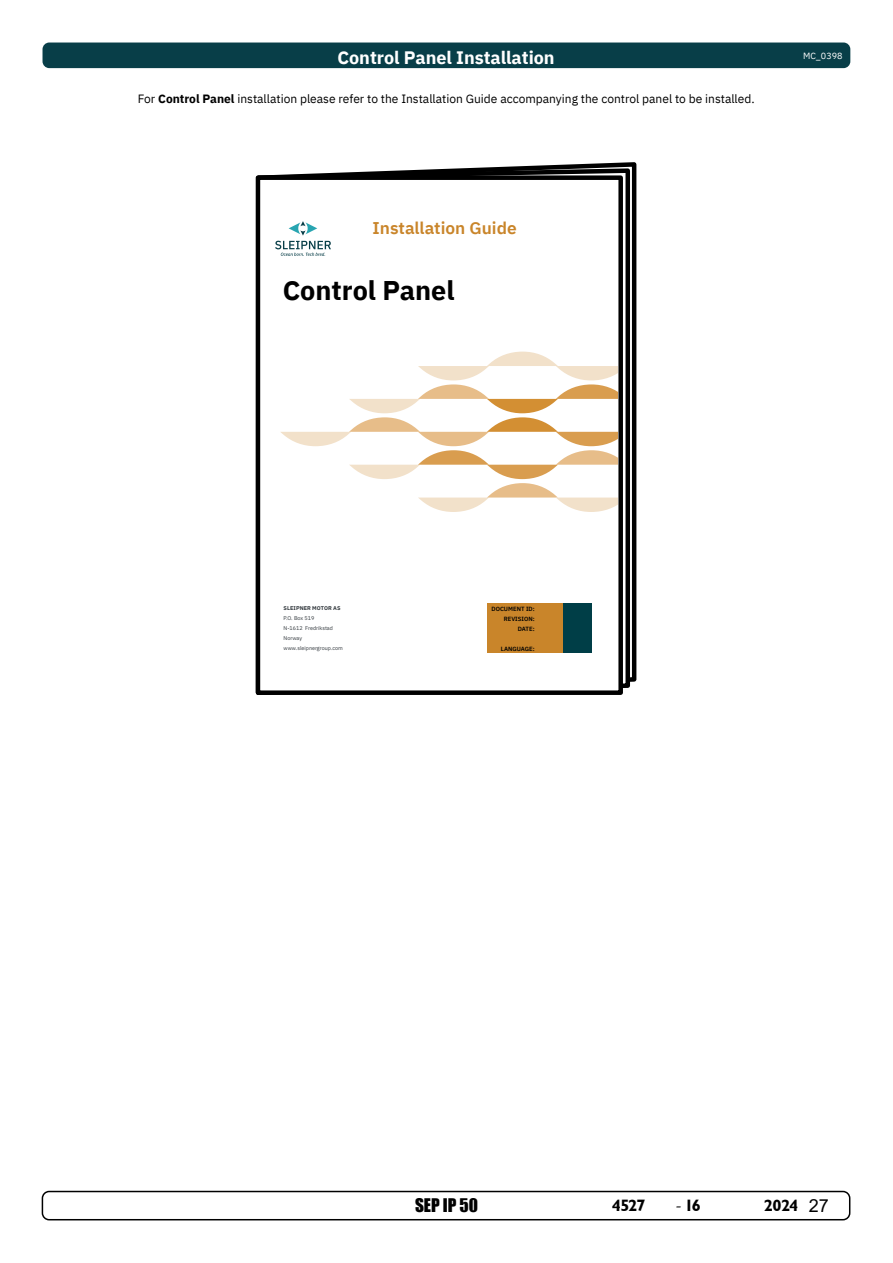
<style>
.page{position:relative;width:893px;height:1263px;background:#fff}
.page>*{position:absolute;margin:0;border:0;box-sizing:border-box;transform-origin:0 0}
.t1{font:700 27px "IBM Plex Sans";color:#000}
.t2{font:700 18px "IBM Plex Sans";color:#fff}
.t3{font:17.25px "Impact";color:#000}
.t4{font:600 16.95px "IBM Plex Sans";color:#c9852a}
.t5{font:16.5px "Garrison Sans BOLD";letter-spacing:-.055em;color:#000}
.t6{font:12px "IBM Plex Sans";color:#000}
.t7{font:9px "IBM Plex Sans";color:#fff}
.t8{font:600 6px/10.1px "IBM Plex Sans";color:#000;text-align:right}
.t9{font:5.4px/10.1px "IBM Plex Sans";color:#373d42}
.t10{font:700 5.4px "IBM Plex Sans";letter-spacing:.015em;color:#373d42}
.s1{font-weight:700}
.s2{font-family:"Minion Pro";font-size:18px}
.s3{font-family:"Arial";font-size:18px}
</style>
<div class="page">
<div style="left:42px;top:1191px;width:808px;height:29px;border:2px solid #000;border-radius:7px"></div>
<div style="left:43px;top:43px;width:807px;height:25px;background:#083e48;border-radius:7px"></div>
<svg style="left:528px;top:162px;width:109px;height:520px;background:#2b2b2b"></svg>
<svg style="left:255px;top:166px;width:377px;height:528px"></svg>
<div style="left:258px;top:178px;width:363px;height:515px;background:#fff"></div>
<div style="left:256px;top:175px;width:367px;height:520px;border:4px solid #000"></div>
<div style="left:562px;top:603px;width:30px;height:50px;background:#003e47"></div>
<div style="left:487px;top:603px;width:75px;height:50px;background:#c9852a"></div>
<svg style="left:275px;top:221px;width:56px;height:35px"></svg>
<svg style="left:281px;top:352px;width:337px;height:160px"></svg>
<h2 class="t2" style="left:337px;top:43px;width:219px">Control Panel Installation</h2>
<p class="t6" style="left:138px;top:90px;width:618px">For <span class="s1">Control Panel</span> installation please refer to the Installation Guide accompanying the control panel to be installed.</p>
<h3 class="t4" style="left:373px;top:215px;width:146px">Installation Guide</h3>
<h1 class="t1" style="left:283px;top:269px;width:173px">Control Panel</h1>
<p class="t7" style="left:803px;top:49px;width:41px">MC_0398</p>
<p class="t10" style="left:284px;top:604px;width:59px">SLEIPNER MOTOR AS</p>
<p class="t9" style="left:284px;top:613px;width:61px">P.O. Box 519<br>N-1612 Fredrikstad<br>Norway www.sleipnergroup.com</p>
<p class="t8" style="left:492px;top:603px;width:45px">DOCUMENT ID:<br>REVISION:<br>DATE:</p>
<p class="t8" style="left:501px;top:643px;width:35px">LANGUAGE:</p>
<h3 class="t3" style="left:415px;top:1192px;width:64px">SEP IP 50</h3>
<h3 class="t5" style="left:612px;top:1196px;width:35px">4527</h3>
<h3 class="t5" style="left:675px;top:1196px;width:27px"><span class="s2">-</span> 16</h3>
<h3 class="t5" style="left:764px;top:1196px;width:66px">2024 <span class="s3">27</span></h3>
</div>
